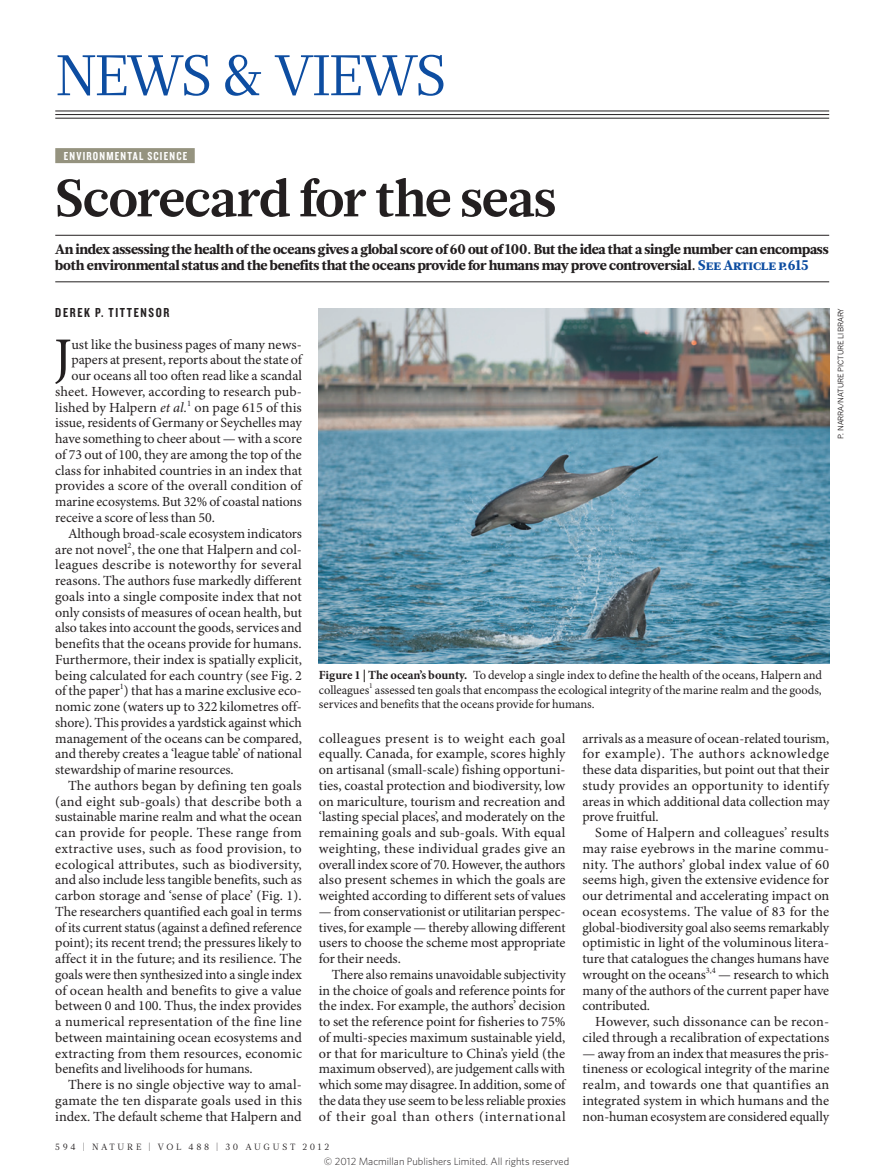
<style>
.page{position:relative;width:893px;height:1174px;background:#fff}
.page>*{position:absolute;margin:0;border:0;box-sizing:border-box;transform-origin:0 0}
.NV_SECTION_HEAD{font:57px "Glosa Math";letter-spacing:-.04em;color:#0d4da1}
.BODY_DROP_CAP{font:54.45px "Minion Pro";color:#231f20}
.N_V_HEAD_LEAD_35{font:700 52.5px "Glosa Math";letter-spacing:-.02em;color:#231f20}
.BODY_INDENT{font:13.95px/15.8px "Minion Pro";letter-spacing:-.005em;color:#231f20;text-align:justify}
.BODY_DROP_CAP-2{font:13.95px "Minion Pro";letter-spacing:-.005em;color:#231f20}
.N_V_INTRO{font:900 13.95px/15.8px "Glosa Math";letter-spacing:-.015em;color:#231f20}
.AUTHOR_BYLINE{font:13.5px "Knockout 49 Liteweight";letter-spacing:.12em;color:#231f20}
.FIGURE_LEGEND{font:12.45px/14.2px "Minion Pro";letter-spacing:-.005em;color:#231f20;text-align:justify}
.SUBJECT_STRAP{font:12px "Knockout 49 Liteweight";letter-spacing:.1em;color:#fff}
.t1{font:300 10.5px "Whitney";color:#231f20}
.t2{font:9px "Glosa Math";letter-spacing:.3em;color:#231f20}
.PIC_CREDIT{font:7.5px "News Gothic MTOT";color:#231f20}
.s1{color:#0d4da1}
.s2{font-style:italic}
.s3{font-weight:700}
</style>
<div class="page">
<div style="left:55px;top:148px;width:140px;height:15px;background:#95937f"></div>
<hr style="left:55px;top:235px;width:774px;height:1px;background:#231f20">
<hr style="left:55px;top:281px;width:774px;height:1px;background:#231f20">
<img style="left:319px;top:308px;width:510px;height:356px">
<hr style="left:55px;top:111px;width:774px;height:1px;background:#231f20">
<hr style="left:55px;top:114px;width:774px;height:1px;background:#231f20">
<hr style="left:55px;top:118px;width:774px;height:1px;background:#231f20">
<p class="NV_SECTION_HEAD" style="left:55px;top:38px;width:393px">NEWS &amp; VIEWS</p>
<p class="SUBJECT_STRAP" style="left:64px;top:148px;width:125px">ENVIRONMENTAL SCIENCE</p>
<p class="N_V_HEAD_LEAD_35" style="left:55px;top:164px;width:503px">Scorecard for the seas</p>
<p class="N_V_INTRO" style="left:55px;top:242px;width:775px">An index assessing the health of the oceans gives a global score of 60 out of 100. But the idea that a single number can encompass both environmental status and the benefits that the oceans provide for humans may prove controversial. <span class="s1">See Article p.615</span></p>
<p class="AUTHOR_BYLINE" style="left:55px;top:304px;width:116px">DEREK P. TITTENSOR</p>
<p class="BODY_DROP_CAP" style="left:54px;top:325px;width:19px">J</p>
<p class="BODY_DROP_CAP-2" style="left:71px;top:336px;width:232px">ust like the business pages of many news-</p>
<p class="BODY_DROP_CAP-2" style="left:71px;top:351px;width:232px">papers at present, reports about the state of</p>
<p class="BODY_DROP_CAP-2" style="left:71px;top:367px;width:232px">our oceans all too often read like a scandal</p>
<p class="BODY_DROP_CAP-2" style="left:55px;top:383px;width:248px">sheet. However, according to research pub-</p>
<p class="BODY_DROP_CAP-2" style="left:55px;top:399px;width:248px">lished by Halpern <span class="s2">et al.</span><sup>1</sup> on page 615 of this</p>
<p class="BODY_DROP_CAP-2" style="left:55px;top:414px;width:248px">issue, residents of Germany or Seychelles may</p>
<p class="BODY_DROP_CAP-2" style="left:55px;top:430px;width:248px">have something to cheer about — with a score</p>
<p class="BODY_DROP_CAP-2" style="left:55px;top:446px;width:248px">of 73 out of 100, they are among the top of the</p>
<p class="BODY_DROP_CAP-2" style="left:55px;top:462px;width:248px">class for inhabited countries in an index that</p>
<p class="BODY_DROP_CAP-2" style="left:55px;top:477px;width:248px">provides a score of the overall condition of</p>
<p class="BODY_DROP_CAP-2" style="left:55px;top:493px;width:248px">marine ecosystems. But 32% of coastal nations</p>
<p class="BODY_DROP_CAP-2" style="left:55px;top:509px;width:161px">receive a score of less than 50.</p>
<p class="BODY_INDENT" style="left:55px;top:526px;width:248px;text-indent:13px">Although broad-scale ecosystem indicators are not novel<sup>2</sup>, the one that Halpern and col&shy;leagues describe is noteworthy for several reasons. The authors fuse markedly different goals into a single composite index that not only consists of measures of ocean health, but also takes into account the goods, services and benefits that the oceans provide for humans.<br>Furthermore, their index is spatially explicit, being calculated for each country (see Fig. 2 of the paper<sup>1</sup>) that has a marine exclusive eco&shy;nomic zone (waters up to 322 kilometres off&shy;shore). This provides a yardstick against which management of the oceans can be compared, and thereby creates a ‘league table’ of national stewardship of marine resources.</p>
<p class="BODY_INDENT" style="left:55px;top:778px;width:248px;text-indent:13px">The authors began by defining ten goals (and eight sub-goals) that describe both a sustainable marine realm and what the ocean can provide for people. These range from extractive uses, such as food provision, to ecological attributes, such as biodiversity, and also include less tangible benefits, such as carbon storage and ‘sense of place’ (Fig. 1).<br>The researchers quantified each goal in terms of its current status (against a defined reference point); its recent trend; the pressures likely to affect it in the future; and its resilience. The goals were then synthesized into a single index of ocean health and benefits to give a value between 0 and 100. Thus, the index provides a numerical representation of the fine line between maintaining ocean ecosystems and extracting from them resources, economic benefits and livelihoods for humans.</p>
<p class="BODY_INDENT" style="left:55px;top:1077px;width:248px;text-indent:13px">There is no single objective way to amal&shy;gamate the ten disparate goals used in this index. The default scheme that Halpern and</p>
<p class="FIGURE_LEGEND" style="left:319px;top:669px;width:505px"><span class="s3">Figure 1 | The ocean’s bounty.</span> To develop a single index to define the health of the oceans, Halpern and colleagues<sup>1</sup> assessed ten goals that encompass the ecological integrity of the marine realm and the goods, services and benefits that the oceans provide for humans.</p>
<p class="BODY_INDENT" style="left:319px;top:731px;width:248px">colleagues present is to weight each goal equally. Canada, for example, scores highly on artisanal (small-scale) fishing opportuni&shy;ties, coastal protection and biodiversity, low on mariculture, tourism and recreation and ‘lasting special places’, and moderately on the remaining goals and sub-goals. With equal weighting, these individual grades give an overall index score of 70. However, the authors also present schemes in which the goals are weighted according to different sets of values</p>
<p class="BODY_INDENT" style="left:319px;top:904px;width:248px">— from conservationist or utilitarian perspec&shy;tives, for example — thereby allowing different users to choose the scheme most appropriate for their needs.</p>
<p class="BODY_INDENT" style="left:319px;top:967px;width:248px;text-indent:13px">There also remains unavoidable subjectivity in the choice of goals and reference points for the index. For example, the authors’ decision to set the reference point for fisheries to 75% of multi-species maximum sustainable yield, or that for mariculture to China’s yield (the maximum observed), are judgement calls with which some may disagree. In addition, some of the data they use seem to be less reliable proxies of their goal than others (international</p>
<p class="BODY_INDENT" style="left:583px;top:731px;width:248px">arrivals as a measure of ocean-related tourism, for example). The authors acknowledge these data disparities, but point out that their study provides an opportunity to identify areas in which additional data collection may prove fruitful.</p>
<p class="BODY_INDENT" style="left:583px;top:825px;width:248px;text-indent:13px">Some of Halpern and colleagues’ results may raise eyebrows in the marine commu&shy;nity. The authors’ global index value of 60 seems high, given the extensive evidence for our detrimental and accelerating impact on ocean ecosystems. The value of 83 for the global-biodiversity goal also seems remarkably optimistic in light of the voluminous litera&shy;ture that catalogues the changes humans have wrought on the oceans<sup>3,4</sup> — research to which many of the authors of the current paper have contributed.</p>
<p class="BODY_INDENT" style="left:583px;top:1014px;width:248px;text-align:right">However, such dissonance can be recon&shy;ciled through a recalibration of expectations</p>
<p class="BODY_INDENT" style="left:583px;top:1046px;width:248px">— away from an index that measures the pris&shy;tineness or ecological integrity of the marine realm, and towards one that quantifies an integrated system in which humans and the non-human ecosystem are considered equally</p>
<p class="t2" style="left:55px;top:1141px;width:275px">594 | NATURE | VOL 488 | 30 AUGUST 2012</p>
<p class="t1" style="left:324px;top:1154px;width:247px">© 2012 Macmillan Publishers Limited. All rights reserved</p>
<p class="PIC_CREDIT" style="left:836px;top:438px;width:132px;rotate:-90deg">P. NARRA/NATURE PICTURE LIBRARY</p>
</div>
